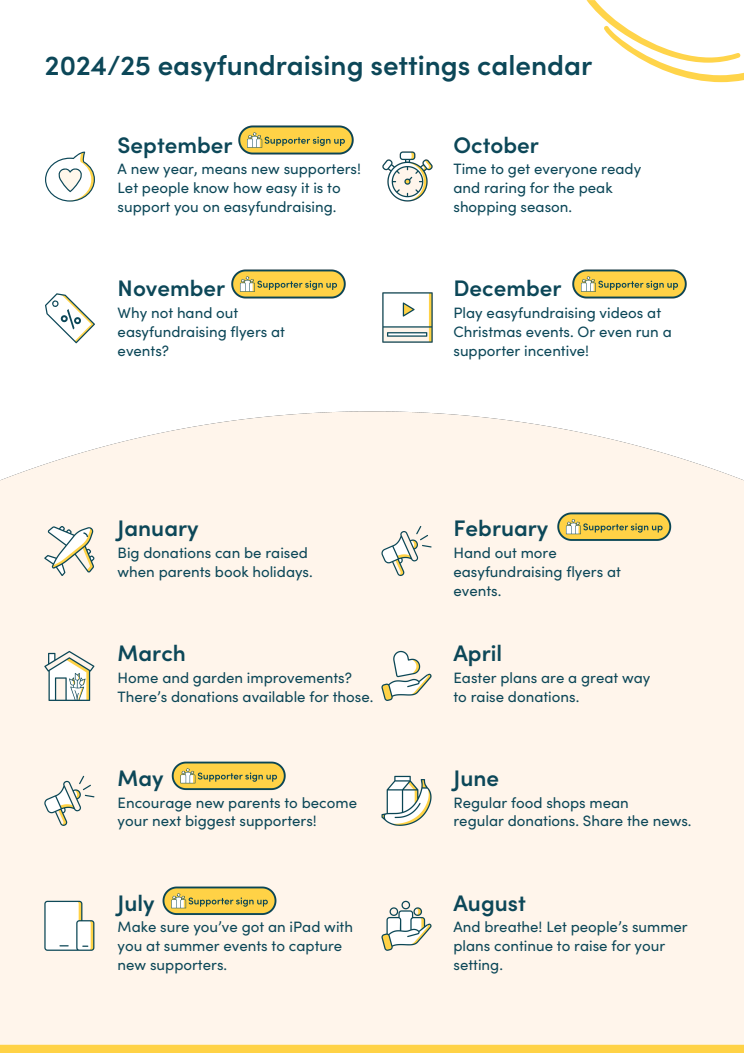
<style>
.page{position:relative;width:744px;height:1053px;background:#fff}
.page>*{position:absolute;margin:0;border:0;box-sizing:border-box;transform-origin:0 0}
.t1{font:600 27.76px "Sofia Pro";color:#0c4758}
.t2{font:600 22.48px "Sofia Pro";color:#0c4758}
.t3{font:15px/18.8px "Sofia Pro";color:#0c4758}
</style>
<div class="page">
<svg style="left:45px;top:293px;width:50px;height:50px"></svg>
<svg style="left:45px;top:152px;width:50px;height:50px"></svg>
<img style="left:231px;top:269px;width:115px;height:30px">
<img style="left:238px;top:125px;width:116px;height:30px">
<img style="left:382px;top:151px;width:51px;height:51px">
<img style="left:382px;top:292px;width:51px;height:51px">
<svg style="left:587px;top:0;width:157px;height:82px"></svg>
<img style="left:0;top:411px;width:744px;height:641px">
<img style="left:572px;top:269px;width:115px;height:30px">
<p class="t1" style="left:45px;top:46px;width:549px">2024/25 easyfundraising settings calendar</p>
<p class="t2" style="left:118px;top:130px;width:116px">September</p>
<p class="t3" style="left:118px;top:160px;width:245px">A new year, means new supporters!<br>Let people know how easy it is to support you on easyfundraising.</p>
<p class="t2" style="left:118px;top:274px;width:109px">November</p>
<p class="t3" style="left:118px;top:303px;width:169px">Why not hand out easyfundraising flyers at events?</p>
<p class="t2" style="left:118px;top:513px;width:82px">January</p>
<p class="t3" style="left:118px;top:543px;width:197px">Big donations can be raised when parents book holidays.</p>
<p class="t2" style="left:118px;top:638px;width:70px">March</p>
<p class="t3" style="left:118px;top:668px;width:257px">Home and garden improvements?<br>There’s donations available for those.</p>
<p class="t2" style="left:118px;top:763px;width:48px">May</p>
<p class="t3" style="left:118px;top:792px;width:241px">Encourage new parents to become your next biggest supporters!</p>
<p class="t2" style="left:118px;top:888px;width:39px">July</p>
<p class="t3" style="left:118px;top:917px;width:237px">Make sure you’ve got an iPad with you at summer events to capture new supporters.</p>
<p class="t2" style="left:453px;top:130px;width:87px">October</p>
<p class="t3" style="left:453px;top:160px;width:189px">Time to get everyone ready and raring for the peak shopping season.</p>
<p class="t2" style="left:453px;top:274px;width:110px">December</p>
<p class="t3" style="left:453px;top:303px;width:220px">Play easyfundraising videos at<br>Christmas events. Or even run a supporter incentive!</p>
<p class="t2" style="left:453px;top:513px;width:96px">February</p>
<p class="t3" style="left:453px;top:543px;width:169px">Hand out more easyfundraising flyers at events.</p>
<p class="t2" style="left:453px;top:638px;width:50px">April</p>
<p class="t3" style="left:453px;top:668px;width:198px">Easter plans are a great way to raise donations.</p>
<p class="t2" style="left:453px;top:763px;width:47px">June</p>
<p class="t3" style="left:453px;top:792px;width:240px">Regular food shops mean<br>regular donations. Share the news.</p>
<p class="t2" style="left:453px;top:888px;width:74px">August</p>
<p class="t3" style="left:453px;top:917px;width:236px">And breathe! Let people’s summer plans continue to raise for your setting.</p>
</div>
